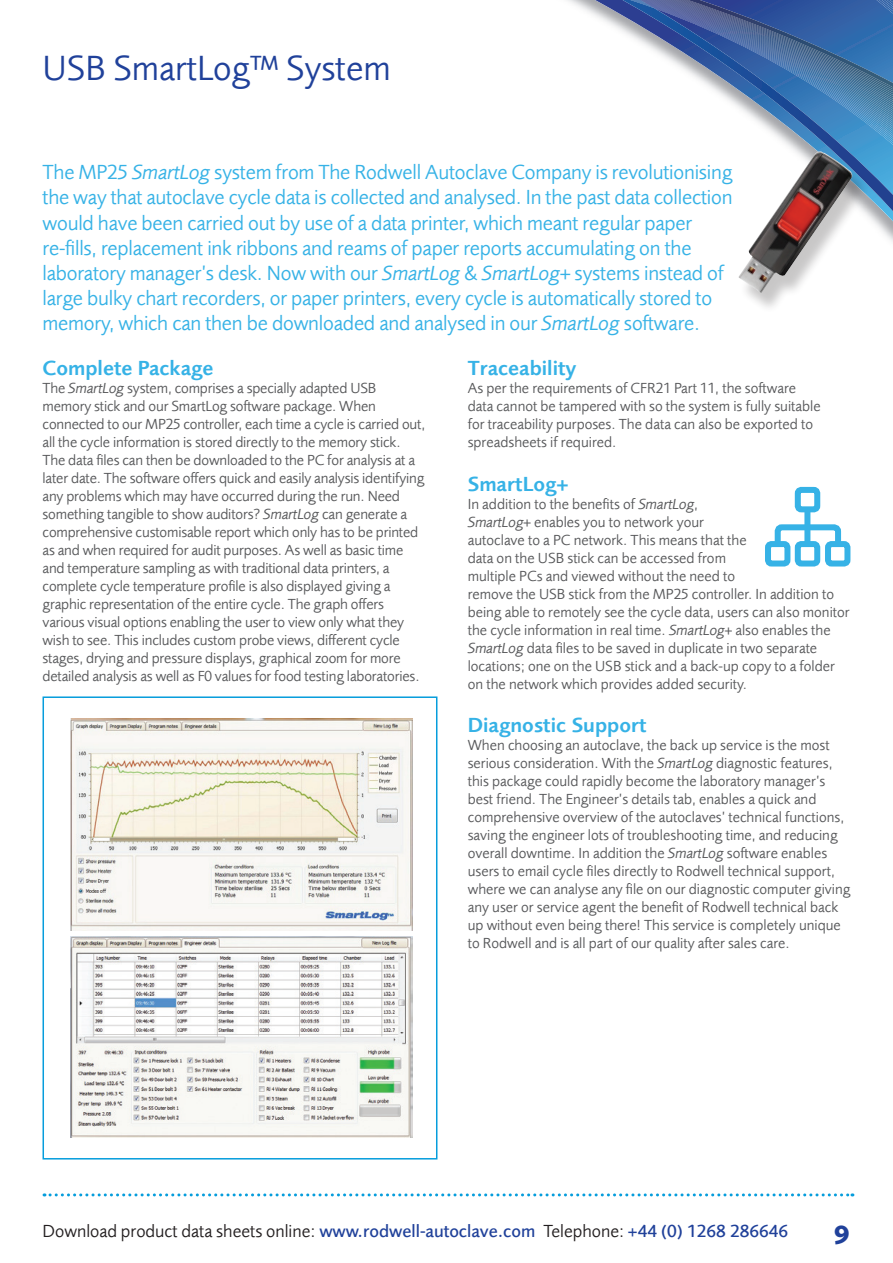
<style>
.page{position:relative;width:893px;height:1263px;background:#fff}
.page>*{position:absolute;margin:0;border:0;box-sizing:border-box;transform-origin:0 0}
.t1{font:36px "Foundry Sans W08";color:#20419a}
.t2{font:700 27px "Foundry Sans W08";color:#20419a}
.t3{font:21px/25.2px "Foundry Sans W08";letter-spacing:-.01em;color:#36b2e6}
.t4{font:600 21px "Foundry Sans W08";color:#36b2e6}
.t5{font:18px "Foundry Sans W08";color:#231f20}
.t6{font:15px/18px "Foundry Sans W08";color:#57585a}
.s1{font-style:italic}
.s2{font-weight:500;color:#20419a}
</style>
<div class="page">
<svg style="left:869px;top:156px;width:24px;height:69px;background:#5c98c5"></svg>
<svg style="left:595px;top:0;width:298px;height:149px"></svg>
<svg style="left:44px;top:1193px;width:809px;height:3px"></svg>
<div style="left:739px;top:155px;width:130px;height:159px;background:#231f20;opacity:.25"></div>
<img style="left:738px;top:151px;width:115px;height:142px">
<img style="left:70px;top:718px;width:342px;height:213px">
<img style="left:70px;top:936px;width:342px;height:201px">
<div style="left:804px;top:510px;width:6px;height:39px;background:#36b2e6"></div>
<svg style="left:774px;top:521px;width:68px;height:33px"></svg>
<div style="left:768px;top:544px;width:19px;height:19px;background:#fff;border-radius:4px"></div>
<div style="left:765px;top:541px;width:25px;height:25px;border:6px solid #36b2e6;border-radius:4px"></div>
<div style="left:828px;top:544px;width:19px;height:19px;background:#fff;border-radius:4px"></div>
<div style="left:825px;top:541px;width:25px;height:25px;border:6px solid #36b2e6;border-radius:4px"></div>
<div style="left:798px;top:544px;width:19px;height:19px;background:#fff;border-radius:4px"></div>
<div style="left:795px;top:541px;width:25px;height:25px;border:6px solid #36b2e6;border-radius:4px"></div>
<div style="left:795px;top:487px;width:25px;height:25px;border:6px solid #36b2e6;border-radius:4px"></div>
<div style="left:43px;top:696px;width:394px;height:463px;border:2px solid #069ddc"></div>
<h1 class="t1" style="left:43px;top:43px;width:350px">USB SmartLog™ System</h1>
<p class="t3" style="left:43px;top:158px;width:692px">The MP25 <span class="s1">SmartLog</span> system from The Rodwell Autoclave Company is revolutionising the way that autoclave cycle data is collected and analysed. In the past data collection would have been carried out by use of a data printer, which meant regular paper re-fills, replacement ink ribbons and reams of paper reports accumulating on the laboratory manager’s desk. Now with our <span class="s1">SmartLog</span> &amp; <span class="s1">SmartLog+</span> systems instead of large bulky chart recorders, or paper printers, every cycle is automatically stored to memory, which can then be downloaded and analysed in our <span class="s1">SmartLog</span> software.</p>
<h3 class="t4" style="left:43px;top:353px;width:173px">Complete Package</h3>
<p class="t6" style="left:43px;top:378px;width:384px">The <span class="s1">SmartLog</span> system, comprises a specially adapted USB memory stick and our SmartLog software package. When connected to our MP25 controller, each time a cycle is carried out, all the cycle information is stored directly to the memory stick.<br>The data files can then be downloaded to the PC for analysis at a later date. The software offers quick and easily analysis identifying any problems which may have occurred during the run. Need something tangible to show auditors? <span class="s1">SmartLog</span> can generate a comprehensive customisable report which only has to be printed as and when required for audit purposes. As well as basic time and temperature sampling as with traditional data printers, a complete cycle temperature profile is also displayed giving a graphic representation of the entire cycle. The graph offers various visual options enabling the user to view only what they wish to see. This includes custom probe views, different cycle stages, drying and pressure displays, graphical zoom for more detailed analysis as well as F0 values for food testing laboratories.</p>
<h3 class="t4" style="left:468px;top:353px;width:110px">Traceability</h3>
<p class="t6" style="left:468px;top:378px;width:354px">As per the requirements of CFR21 Part 11, the software data cannot be tampered with so the system is fully suitable for traceability purposes. The data can also be exported to spreadsheets if required.</p>
<h3 class="t4" style="left:468px;top:468px;width:102px">SmartLog+</h3>
<p class="t6" style="left:468px;top:493px;width:383px">In addition to the benefits of <span class="s1">SmartLog</span>,<br><span class="s1">SmartLog+</span> enables you to network your<br>autoclave to a PC network. This means that the<br>data on the USB stick can be accessed from<br>multiple PCs and viewed without the need to<br>remove the USB stick from the MP25 controller. In addition to being able to remotely see the cycle data, users can also monitor the cycle information in real time. <span class="s1">SmartLog+</span> also enables the <span class="s1">SmartLog</span> data files to be saved in duplicate in two separate locations; one on the USB stick and a back-up copy to a folder on the network which provides added security.</p>
<h3 class="t4" style="left:468px;top:709px;width:180px">Diagnostic Support</h3>
<p class="t6" style="left:468px;top:735px;width:384px">When choosing an autoclave, the back up service is the most serious consideration. With the <span class="s1">SmartLog</span> diagnostic features, this package could rapidly become the laboratory manager’s best friend. The Engineer’s details tab, enables a quick and comprehensive overview of the autoclaves’ technical functions, saving the engineer lots of troubleshooting time, and reducing overall downtime. In addition the <span class="s1">SmartLog</span> software enables users to email cycle files directly to Rodwell technical support, where we can analyse any file on our diagnostic computer giving any user or service agent the benefit of Rodwell technical back up without even being there! This service is completely unique to Rodwell and is all part of our quality after sales care.</p>
<p class="t5" style="left:43px;top:1218px;width:747px">Download product data sheets online: <span class="s2">www.rodwell-autoclave.com</span> Telephone: <span class="s2">+44 (0) 1268 286646</span></p>
<h2 class="t2" style="left:834px;top:1214px;width:18px">9</h2>
</div>
